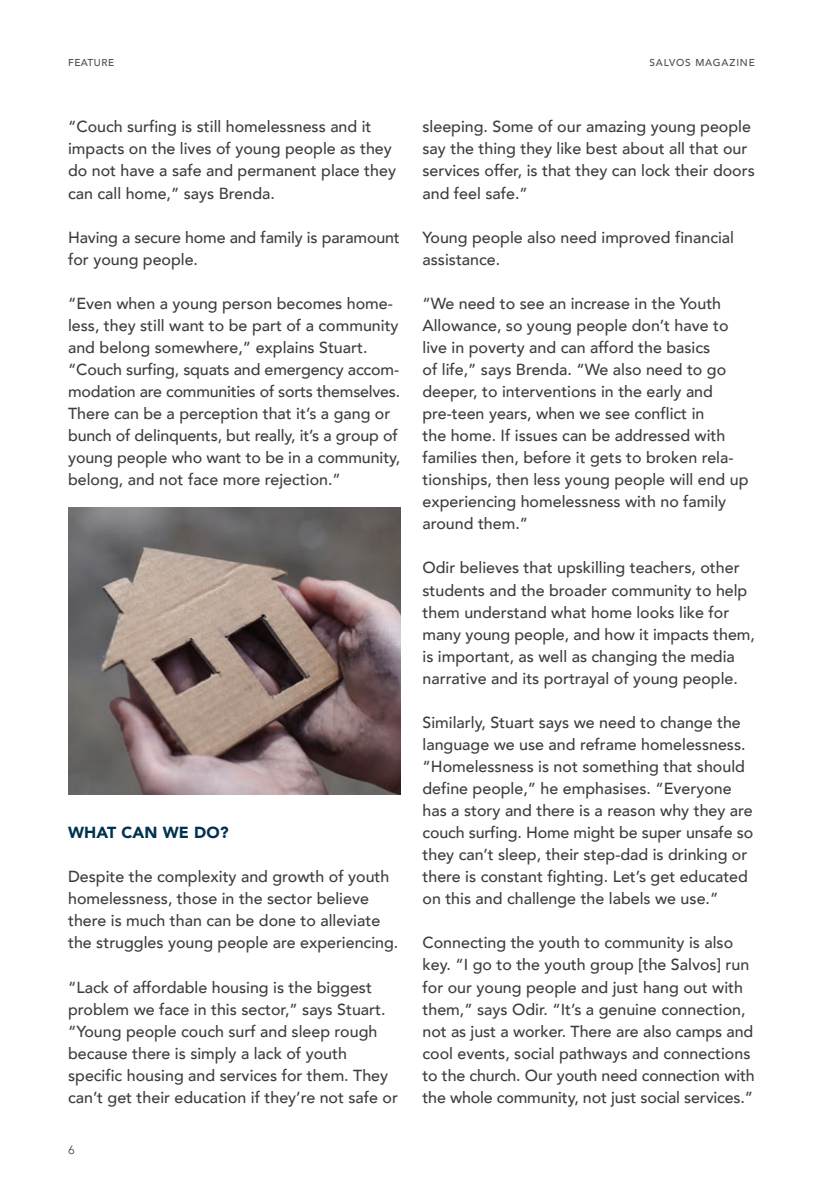
<style>
.page{position:relative;width:840px;height:1191px;background:#fff}
.page>*{position:absolute;margin:0;border:0;box-sizing:border-box;transform-origin:0 0}
.Body{font:500 16px/22px "Avenir";color:#3e3e3f}
.Intext_Subhead{font:900 16px "Avenir";letter-spacing:.01em;color:#003250}
.t1{font:12px "Avenir";color:#4b4c4d}
.Page_name_-_Left{font:500 10px "Avenir";letter-spacing:.08em;color:#4b4c4d}
.Page_name_-_Left-2{font:500 10px "Avenir";letter-spacing:.06em;color:#4b4c4d}
</style>
<div class="page">
<img style="left:68px;top:507px;width:332px;height:287px">
<p class="Page_name_-_Left-2" style="left:68px;top:54px;width:47px">FEATURE</p>
<p class="Body" style="left:68px;top:115px;width:329px">“Couch surfing is still homelessness and it impacts on the lives of young people as they do not have a safe and permanent place they can call home,” says Brenda.</p>
<p class="Body" style="left:68px;top:225px;width:333px">Having a secure home and family is paramount for young people.</p>
<p class="Body" style="left:68px;top:291px;width:333px">“Even when a young person becomes home&shy;less, they still want to be part of a community and belong somewhere,” explains Stuart. “Couch surfing, squats and emergency accom&shy;modation are communities of sorts themselves.<br>There can be a perception that it’s a gang or bunch of delinquents, but really, it’s a group of young people who want to be in a community, belong, and not face more rejection.”</p>
<p class="Intext_Subhead" style="left:68px;top:819px;width:162px">WHAT CAN WE DO?</p>
<p class="Body" style="left:68px;top:864px;width:331px">Despite the complexity and growth of youth homelessness, those in the sector believe there is much than can be done to alleviate the struggles young people are experiencing.</p>
<p class="Body" style="left:68px;top:975px;width:331px">“Lack of affordable housing is the biggest problem we face in this sector,” says Stuart. “Young people couch surf and sleep rough because there is simply a lack of youth specific housing and services for them. They can’t get their education if they’re not safe or</p>
<p class="t1" style="left:68px;top:1142px;width:8px">6</p>
<p class="Page_name_-_Left" style="left:649px;top:54px;width:107px">SALVOS MAGAZINE</p>
<p class="Body" style="left:422px;top:115px;width:333px">sleeping. Some of our amazing young people say the thing they like best about all that our services offer, is that they can lock their doors and feel safe.”</p>
<p class="Body" style="left:422px;top:225px;width:313px">Young people also need improved financial assistance.</p>
<p class="Body" style="left:422px;top:291px;width:327px">“We need to see an increase in the Youth Allowance, so young people don’t have to live in poverty and can afford the basics<br>of life,” says Brenda. “We also need to go deeper, to interventions in the early and pre-teen years, when we see conflict in<br>the home. If issues can be addressed with families then, before it gets to broken rela&shy;tionships, then less young people will end up experiencing homelessness with no family around them.”</p>
<p class="Body" style="left:422px;top:556px;width:333px">Odir believes that upskilling teachers, other students and the broader community to help them understand what home looks like for many young people, and how it impacts them, is important, as well as changing the media narrative and its portrayal of young people.</p>
<p class="Body" style="left:422px;top:710px;width:332px">Similarly, Stuart says we need to change the language we use and reframe homelessness. “Homelessness is not something that should define people,” he emphasises. “Everyone has a story and there is a reason why they are couch surfing. Home might be super unsafe so they can’t sleep, their step-dad is drinking or there is constant fighting. Let’s get educated on this and challenge the labels we use.”</p>
<p class="Body" style="left:422px;top:931px;width:333px">Connecting the youth to community is also key. “I go to the youth group [the Salvos] run for our young people and just hang out with them,” says Odir. “It’s a genuine connection, not as just a worker. There are also camps and cool events, social pathways and connections to the church. Our youth need connection with the whole community, not just social services.”</p>
</div>
